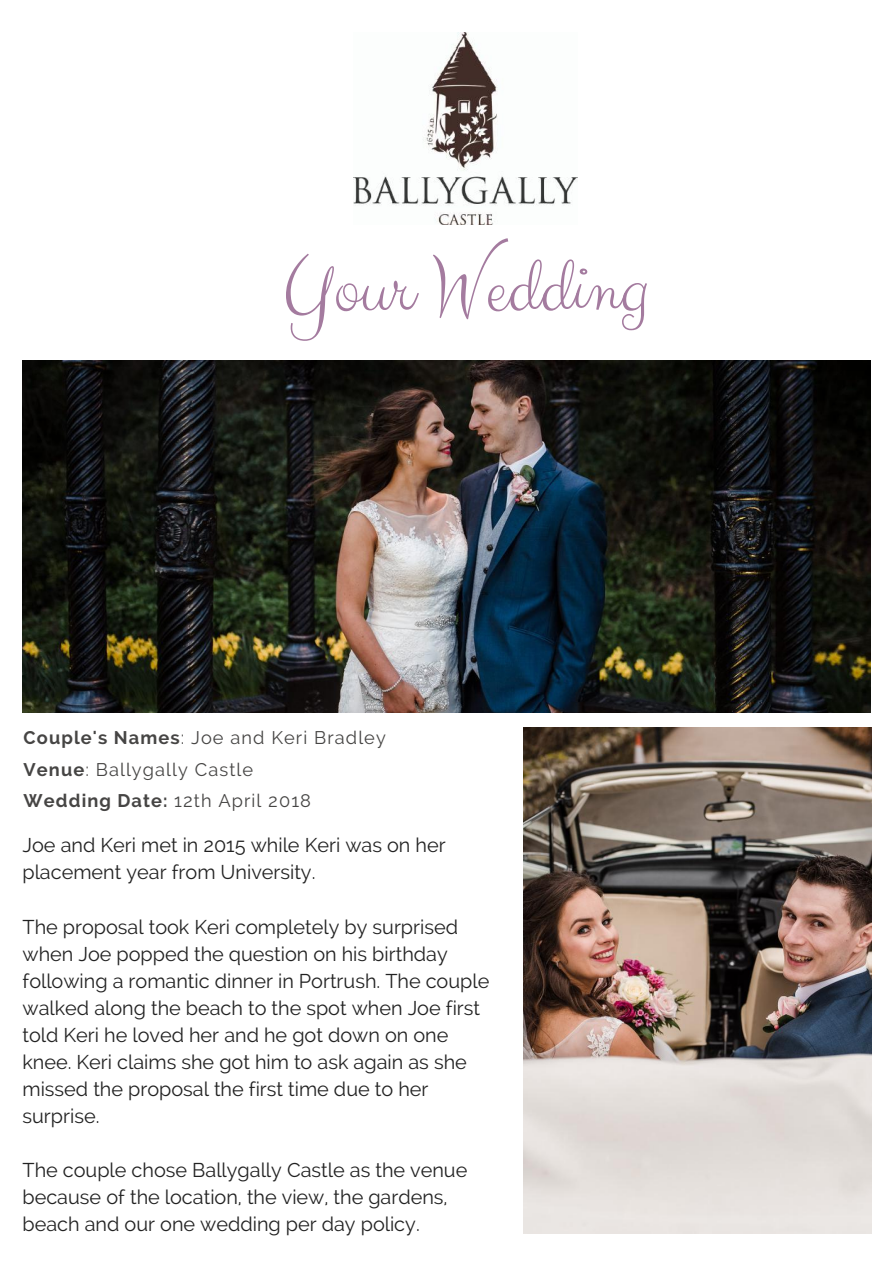
<style>
.page{position:relative;width:893px;height:1263px;background:#fff}
.page>*{position:absolute;margin:0;border:0;box-sizing:border-box;transform-origin:0 0}
.t1{font:79.5px "Clicker Script";color:#a47b9f}
.t2{font:19.8px/27px "Raleway";color:#222}
.t3{font:18.15px/31.5px "Raleway";letter-spacing:.06em;color:#464544}
.s1{font-weight:700}
</style>
<div class="page">
<img style="left:23px;top:360px;width:847px;height:353px">
<img style="left:524px;top:727px;width:347px;height:506px">
<img style="left:354px;top:33px;width:223px;height:191px">
<h1 class="t1" style="left:283px;top:238px;width:366px">Your Wedding</h1>
<p class="t3" style="left:24px;top:722px;width:364px"><span class="s1">Couple's Names</span>: Joe and Keri Bradley<br><span class="s1">Venue</span>: Ballygally Castle<br><span class="s1">Wedding Date:</span> 12th April 2018</p>
<p class="t2" style="left:23px;top:832px;width:425px">Joe and Keri met in 2015 while Keri was on her placement year from University.</p>
<p class="t2" style="left:23px;top:913px;width:468px">The proposal took Keri completely by surprised when Joe popped the question on his birthday following a romantic dinner in Portrush. The couple walked along the beach to the spot when Joe first told Keri he loved her and he got down on one knee. Keri claims she got him to ask again as she missed the proposal the first time due to her surprise.</p>
<p class="t2" style="left:23px;top:1156px;width:446px">The couple chose Ballygally Castle as the venue because of the location, the view, the gardens, beach and our one wedding per day policy.</p>
</div>
